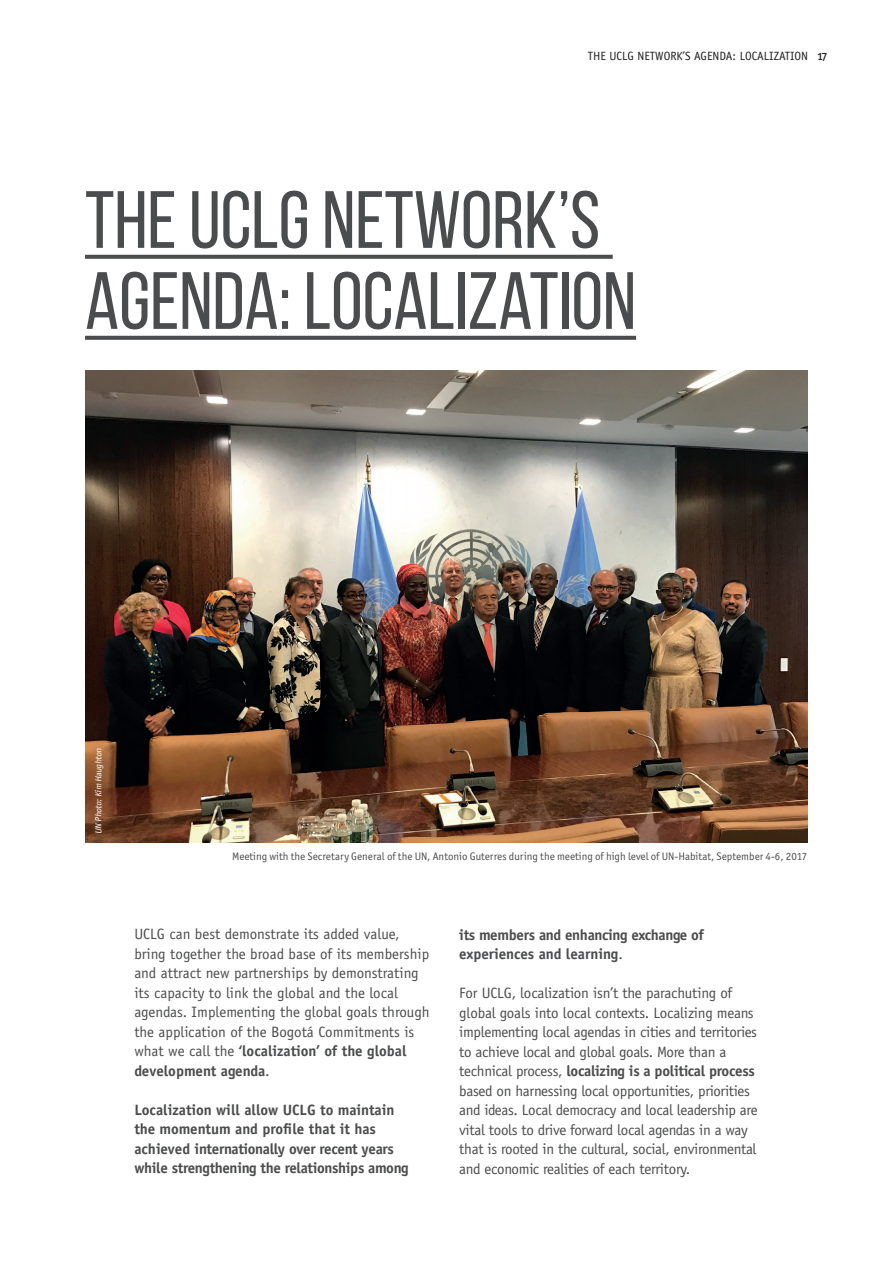
<style>
.page{position:relative;width:893px;height:1263px;background:#fff}
.page>*{position:absolute;margin:0;border:0;box-sizing:border-box;transform-origin:0 0}
.t1{font:81px/81px "Bebas Neue";color:#4b4c4d}
.t2{font:15px/19.5px "Officina Sans LT";letter-spacing:-.02em;color:#4b4c4d}
.t3{font:15px/19.5px "Officina Sans LT";color:#4b4c4d}
.t4{font:700 15px/19.5px "Officina Sans LT";letter-spacing:-.02em;color:#4b4c4d}
.t5{font:12px "Officina Sans LT";color:#231f20}
.t6{font:10.95px "Officina San ITC";color:#4b4c4d}
.t7{font:italic 9px "Officina Sans LT";color:#fff}
.s1{font-family:"Officina San ITC Medium SC"}
.s2{font-weight:700}
.s3{font-weight:400}
</style>
<div class="page">
<svg style="left:85px;top:255px;width:528px;height:4px;background:#535455"></svg>
<svg style="left:85px;top:336px;width:551px;height:4px;background:#535455"></svg>
<img style="left:85px;top:371px;width:722px;height:472px">
<p class="t5" style="left:588px;top:48px;width:241px">THE UCLG NETWORK’S AGENDA: LOCALIZATION <span class="s1">17</span></p>
<h1 class="t1" style="left:85px;top:179px;width:553px">THE UCLG NETWORK’S<br>AGENDA: LOCALIZATION</h1>
<p class="t7" style="left:93px;top:834px;width:89px;rotate:-90deg">UN Photo:Kim Haughton</p>
<p class="t6" style="left:232px;top:850px;width:577px">Meeting with the Secretary General of the UN, Antonio Guterres during the meeting of high level of UN-Habitat, September 4-6, 2017</p>
<p class="t3" style="left:134px;top:924px;width:297px">UCLG can best demonstrate its added value, bring together the broad base of its membership and attract new partnerships by demonstrating its capacity to link the global and the local agendas. Implementing the global goals through the application of the Bogotá Commitments is what we call the <span class="s2">‘localization’ of the global development agenda</span>.</p>
<p class="t4" style="left:134px;top:1099px;width:276px">Localization will allow UCLG to maintain the momentum and profile that it has achieved internationally over recent years while strengthening the relationships among</p>
<p class="t4" style="left:459px;top:924px;width:246px">its members and enhancing exchange of experiences and learning<span class="s3">.</span></p>
<p class="t2" style="left:459px;top:983px;width:300px">For UCLG, localization isn’t the parachuting of global goals into local contexts. Localizing means implementing local agendas in cities and territories to achieve local and global goals. More than a technical process, <span class="s2">localizing is a political process </span>based on harnessing local opportunities, priorities and ideas. Local democracy and local leadership are vital tools to drive forward local agendas in a way that is rooted in the cultural, social, environmental and economic realities of each territory.</p>
</div>
